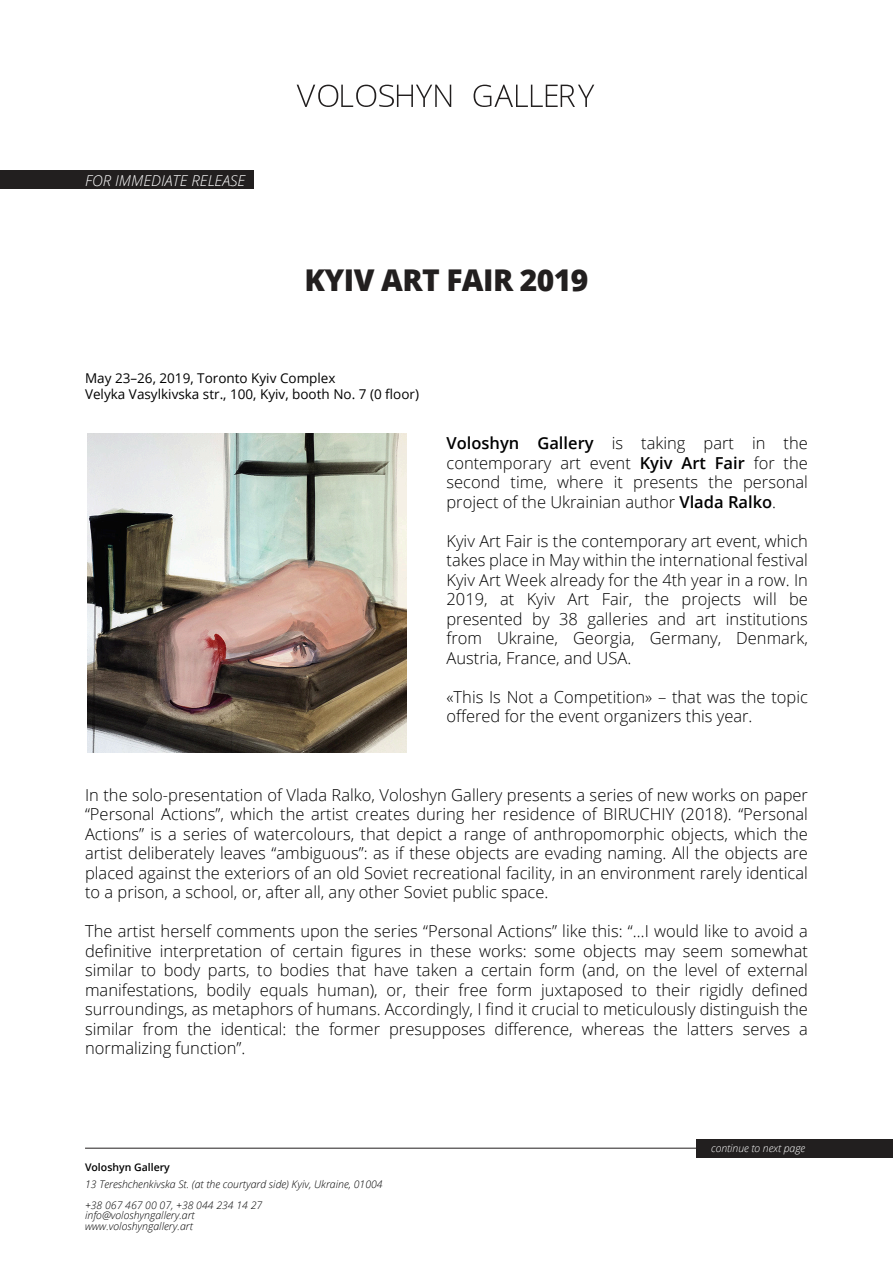
<style>
.page{position:relative;width:893px;height:1263px;background:#fff}
.page>*{position:absolute;margin:0;border:0;box-sizing:border-box;transform-origin:0 0}
.t1{font:800 30px "Open Sans";letter-spacing:-.02em;color:#221f1f}
.t2{font:300 16.5px/19.5px "Open Sans";color:#010101;text-align:justify}
.t3{font:italic 300 15px "Open Sans";color:#fff}
.t4{font:13.5px/16.2px "Open Sans";color:#010101}
.t5{font:italic 300 10.5px/21px "Open Sans";color:#010101}
.t6{font:italic 300 10.5px "Open Sans";letter-spacing:-.005em;color:#fff}
.t7{font:600 10.5px "Open Sans";color:#010101}
.s1{font-weight:600}
</style>
<div class="page">
<div style="left:0;top:170px;width:254px;height:19px;background:#221f1f"></div>
<svg style="left:297px;top:85px;width:154px;height:22px"></svg>
<svg style="left:474px;top:85px;width:120px;height:22px"></svg>
<div style="left:696px;top:1139px;width:197px;height:19px;background:#221f1f"></div>
<hr style="left:85px;top:1148px;width:611px;height:1px;background:#221f1f">
<img style="left:88px;top:433px;width:318px;height:319px">
<p class="t3" style="left:85px;top:170px;width:162px">FOR IMMEDIATE RELEASE</p>
<h1 class="t1" style="left:305px;top:258px;width:285px">KYIV ART FAIR 2019</h1>
<p class="t4" style="left:85px;top:369px;width:335px">May 23–26, 2019, Toronto Kyiv Complex<br>Velyka Vasylkivska str., 100, Kyiv, booth No. 7 (0 floor)</p>
<p class="t2" style="left:446px;top:433px;width:363px"><span class="s1">Voloshyn Gallery</span> is taking part in the contemporary art event <span class="s1">Kyiv Art Fair</span> for the second time, where it presents the personal project of the Ukrainian author <span class="s1">Vlada Ralko</span>.</p>
<p class="t2" style="left:446px;top:531px;width:363px">Kyiv Art Fair is the contemporary art event, which takes place in May within the international festival Kyiv Art Week already for the 4th year in a row. In 2019, at Kyiv Art Fair, the projects will be presented by 38 galleries and art institutions from Ukraine, Georgia, Germany, Denmark, Austria, France, and USA.</p>
<p class="t2" style="left:446px;top:687px;width:363px">«This Is Not a Competition» – that was the topic offered for the event organizers this year.</p>
<p class="t2" style="left:85px;top:784px;width:724px">In the solo-presentation of Vlada Ralko, Voloshyn Gallery presents a series of new works on paper “Personal Actions”, which the artist creates during her residence of BIRUCHIY (2018). “Personal Actions” is a series of watercolours, that depict a range of anthropomorphic objects, which the artist deliberately leaves “ambiguous”: as if these objects are evading naming. All the objects are placed against the exteriors of an old Soviet recreational facility, in an environment rarely identical to a prison, a school, or, after all, any other Soviet public space.</p>
<p class="t2" style="left:85px;top:921px;width:724px">The artist herself comments upon the series “Personal Actions” like this: “…I would like to avoid a definitive interpretation of certain figures in these works: some objects may seem somewhat similar to body parts, to bodies that have taken a certain form (and, on the level of external manifestations, bodily equals human), or, their free form juxtaposed to their rigidly defined surroundings, as metaphors of humans. Accordingly, I find it crucial to meticulously distinguish the similar from the identical: the former presupposes difference, whereas the latters serves a normalizing function”.</p>
<p class="t7" style="left:85px;top:1160px;width:86px">Voloshyn Gallery</p>
<p class="t5" style="left:85px;top:1173px;width:299px">13 Tereshchenkivska St. (at the courtyard side) Kyiv, Ukraine, 01004 +38 067 467 00 07, +38 044 234 14 27</p>
<p class="t5" style="left:85px;top:1210px;width:111px;line-height:10.5px">info@voloshyngallery.art www.voloshyngallery.art</p>
<p class="t6" style="left:711px;top:1141px;width:96px">continue to next page</p>
</div>
